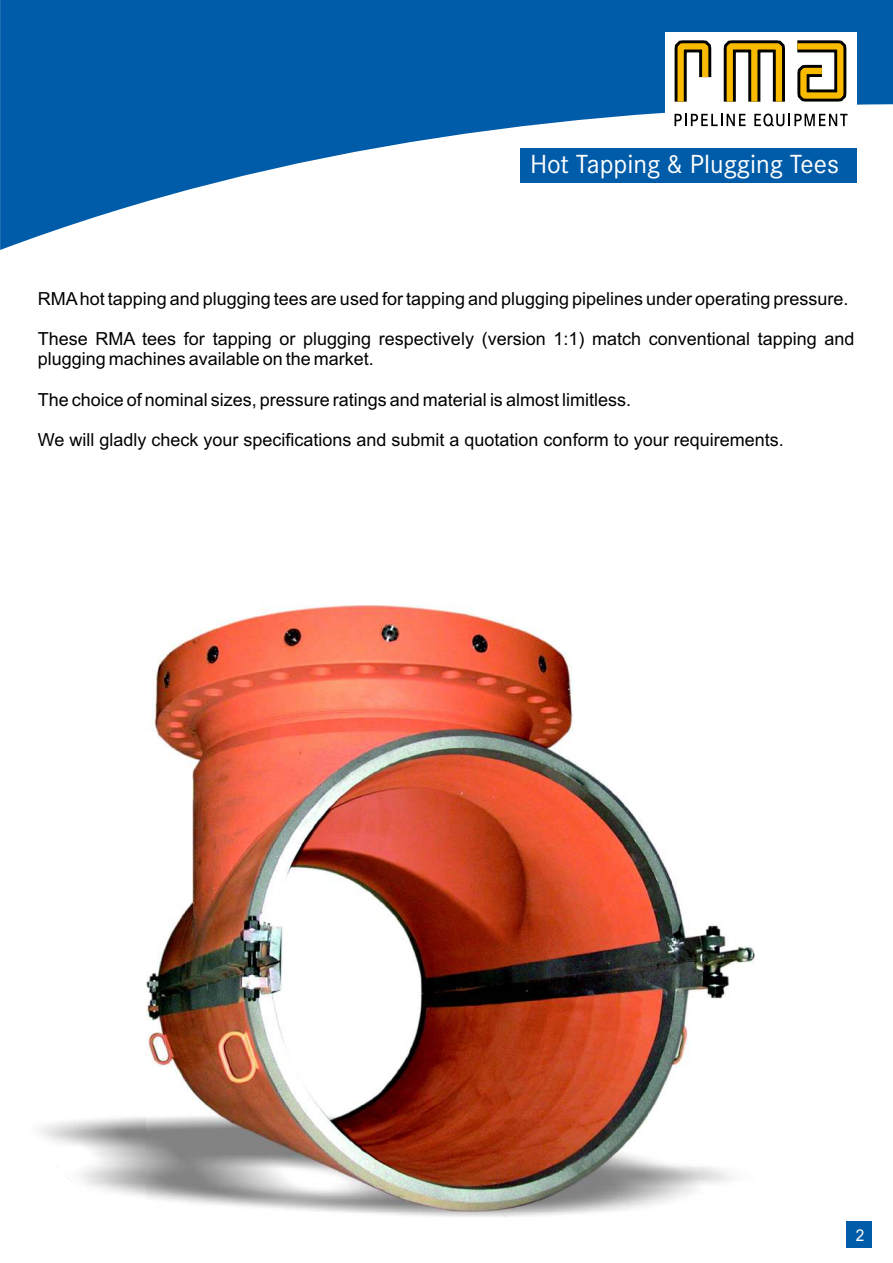
<style>
.page{position:relative;width:893px;height:1263px;background:#fff}
.page>*{position:absolute;margin:0;border:0;box-sizing:border-box;transform-origin:0 0}
.t1{font:27.15px "Corporate S";color:#fff}
.t2{font:18px/20.1px "Arial";color:#000}
.t3{font:16.2px "Arial";color:#fff;scale:.95 1}
</style>
<div class="page">
<div style="left:846px;top:1222px;width:25px;height:26px;background:#005ca8"></div>
<svg style="left:0;top:0;width:893px;height:250px;fill:#005ca8"></svg>
<div style="left:665px;top:32px;width:192px;height:102px;background:#fff"></div>
<svg style="left:674px;top:40px;width:174px;height:86px"></svg>
<img style="left:146px;top:606px;width:608px;height:605px">
<div style="left:520px;top:148px;width:337px;height:34px;background:#005ca8"></div>
<h1 class="t1" style="left:530px;top:155px;width:310px">Hot Tapping &amp; Plugging Tees</h1>
<p class="t2" style="left:38px;top:290px;width:812px">RMAhot tapping and plugging tees are used for tapping and plugging pipelines under operating pressure.</p>
<p class="t2" style="left:38px;top:330px;width:818px">These RMA tees for tapping or plugging respectively (version 1:1) match conventional tapping and plugging machines available on the market.</p>
<p class="t2" style="left:38px;top:391px;width:595px">The choice of nominal sizes, pressure ratings and material is almost limitless.</p>
<p class="t2" style="left:38px;top:431px;width:747px">We will gladly check your specifications and submit a quotation conform to your requirements.</p>
<p class="t3" style="left:856px;top:1229px;width:11px">2</p>
</div>
